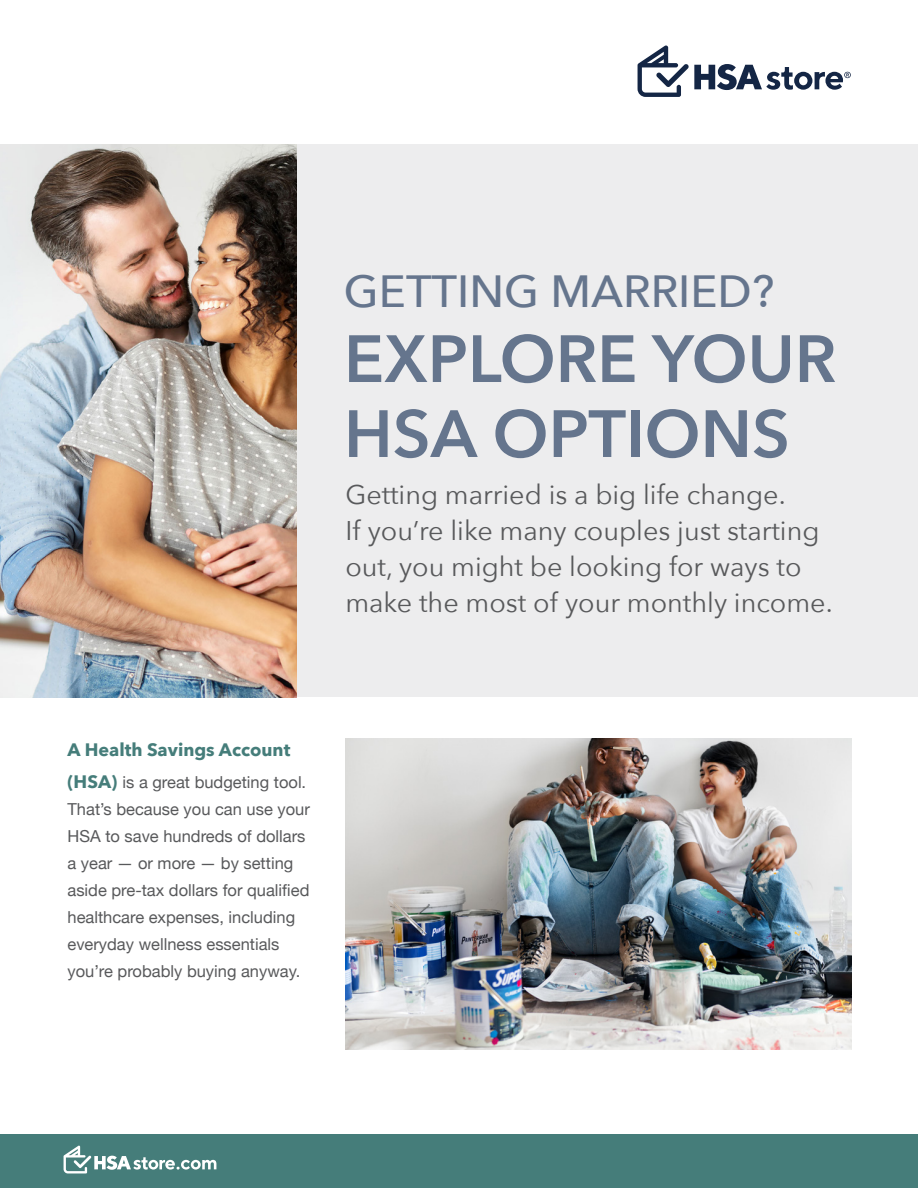
<style>
.page{position:relative;width:918px;height:1188px;background:#fff}
.page>*{position:absolute;margin:0;border:0;box-sizing:border-box;transform-origin:0 0}
.t1{font:600 66px/75px "Avenir Next";color:#65758d}
.t2{font:500 45px "Avenir Next";color:#65758d}
.t3{font:27px/36px "Avenir Next";color:#58595b}
.t4{font:700 18px "Avenir Next";color:#457d7a}
.t5{font:16.5px/27px "Helvetica Neue";color:#58595b}
.s1{font-family:"Avenir Next";font-weight:700;font-size:18px;color:#457d7a}
</style>
<div class="page">
<div style="left:0;top:1134px;width:918px;height:54px;background:#457d7a"></div>
<svg style="left:64px;top:1146px;width:152px;height:27px"></svg>
<div style="left:297px;top:145px;width:621px;height:552px;background:#ededee"></div>
<img style="left:0;top:145px;width:297px;height:552px">
<svg style="left:638px;top:45px;width:213px;height:52px"></svg>
<img style="left:346px;top:738px;width:505px;height:312px">
<h2 class="t2" style="left:344px;top:253px;width:432px">GETTING MARRIED?</h2>
<h1 class="t1" style="left:344px;top:320px;width:494px">EXPLORE YOUR<br>HSA OPTIONS</h1>
<h3 class="t3" style="left:345px;top:475px;width:489px">Getting married is a big life change.<br>If you’re like many couples just starting out, you might be looking for ways to make the most of your monthly income.</h3>
<p class="t4" style="left:68px;top:734px;width:224px">A Health Savings Account</p>
<p class="t5" style="left:67px;top:769px;width:244px"><span class="s1">(HSA)</span> is a great budgeting tool.<br>That’s because you can use your<br>HSA to save hundreds of dollars a year — or more — by setting aside pre-tax dollars for qualified healthcare expenses, including everyday wellness essentials you’re probably buying anyway.</p>
</div>
